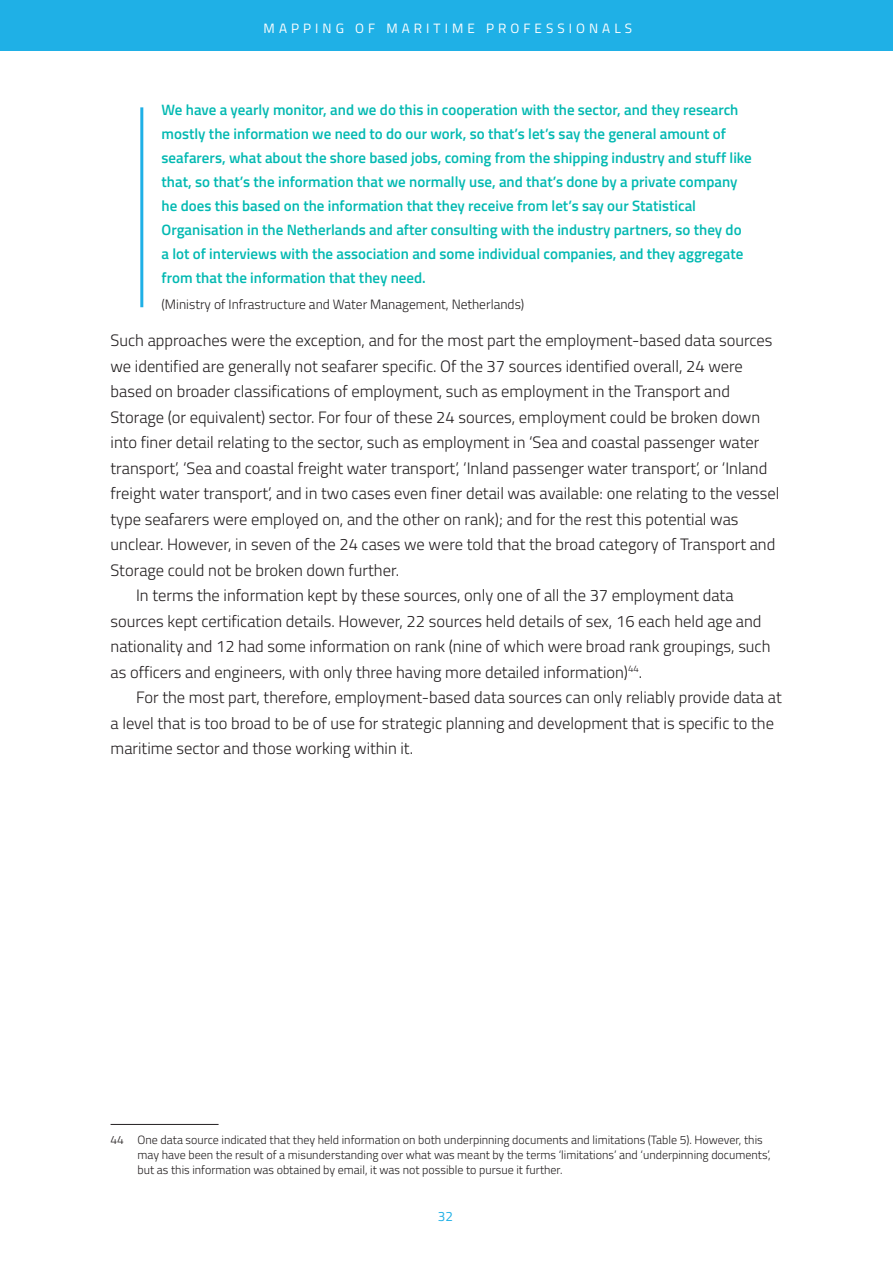
<style>
.page{position:relative;width:893px;height:1263px;background:#fff}
.page>*{position:absolute;margin:0;border:0;box-sizing:border-box;transform-origin:0 0}
._2_Fullout-Halfpaced{font:300 16.5px/25.5px "Titillium Web";color:#231f20}
._0_Normal{font:300 16.5px/25.5px "Titillium Web";color:#231f20}
.SC1_Blockquote{font:600 15px/24px "Titillium Web";color:#03b9b2}
.SC4_Attrib{font:300 13.5px "Titillium Web";color:#231f20}
.t1{font:13.5px "Titillium Web";letter-spacing:.3em;color:#fff}
.t2{font:13.5px "Titillium Web";color:#1fb0e6}
.SC0_Footnote{font:300 12px/15px "Titillium Web";color:#231f20}
</style>
<div class="page">
<div style="left:0;top:0;width:893px;height:51px;background:#1fb0e6"></div>
<hr style="left:111px;top:1124px;width:108px;height:1px;background:#231f20">
<hr style="left:140px;top:107px;width:3px;height:200px;background:#1fb0e6">
<p class="t1" style="left:264px;top:19px;width:370px">MAPPING OF MARITIME PROFESSIONALS</p>
<p class="SC1_Blockquote" style="left:162px;top:97px;width:592px">We have a yearly monitor, and we do this in cooperation with the sector, and they research mostly the information we need to do our work, so that’s let’s say the general amount of seafarers, what about the shore based jobs, coming from the shipping industry and stuff like that, so that’s the information that we normally use, and that’s done by a private company he does this based on the information that they receive from let’s say our Statistical Organisation in the Netherlands and after consulting with the industry partners, so they do a lot of interviews with the association and some individual companies, and they aggregate from that the information that they need.</p>
<p class="SC4_Attrib" style="left:162px;top:294px;width:364px">(Ministry of Infrastructure and Water Management, Netherlands)</p>
<p class="_2_Fullout-Halfpaced" style="left:111px;top:327px;width:670px">Such approaches were the exception, and for the most part the employment-based data sources we identified are generally not seafarer specific. Of the 37 sources identified overall, 24 were based on broader classifications of employment, such as employment in the Transport and Storage (or equivalent) sector. For four of these 24 sources, employment could be broken down into finer detail relating to the sector, such as employment in ‘Sea and coastal passenger water transport’, ‘Sea and coastal freight water transport’, ‘Inland passenger water transport’, or ‘Inland freight water transport’, and in two cases even finer detail was available: one relating to the vessel type seafarers were employed on, and the other on rank); and for the rest this potential was unclear. However, in seven of the 24 cases we were told that the broad category of Transport and Storage could not be broken down further.</p>
<p class="_0_Normal" style="left:111px;top:582px;width:661px;text-indent:26px">In terms the information kept by these sources, only one of all the 37 employment data sources kept certification details. However, 22 sources held details of sex, 16 each held age and nationality and 12 had some information on rank (nine of which were broad rank groupings, such as officers and engineers, with only three having more detailed information)<sup>44</sup>.</p>
<p class="_0_Normal" style="left:111px;top:684px;width:673px;text-indent:26px">For the most part, therefore, employment-based data sources can only reliably provide data at a level that is too broad to be of use for strategic planning and development that is specific to the maritime sector and those working within it.</p>
<p class="SC0_Footnote" style="left:138px;top:1131px;width:635px;text-indent:-27px">44 One data source indicated that they held information on both underpinning documents and limitations (Table 5). However, this may have been the result of a misunderstanding over what was meant by the terms ‘limitations’ and ‘underpinning documents’, but as this information was obtained by email, it was not possible to pursue it further.</p>
<p class="t2" style="left:438px;top:1206px;width:17px">32</p>
</div>
